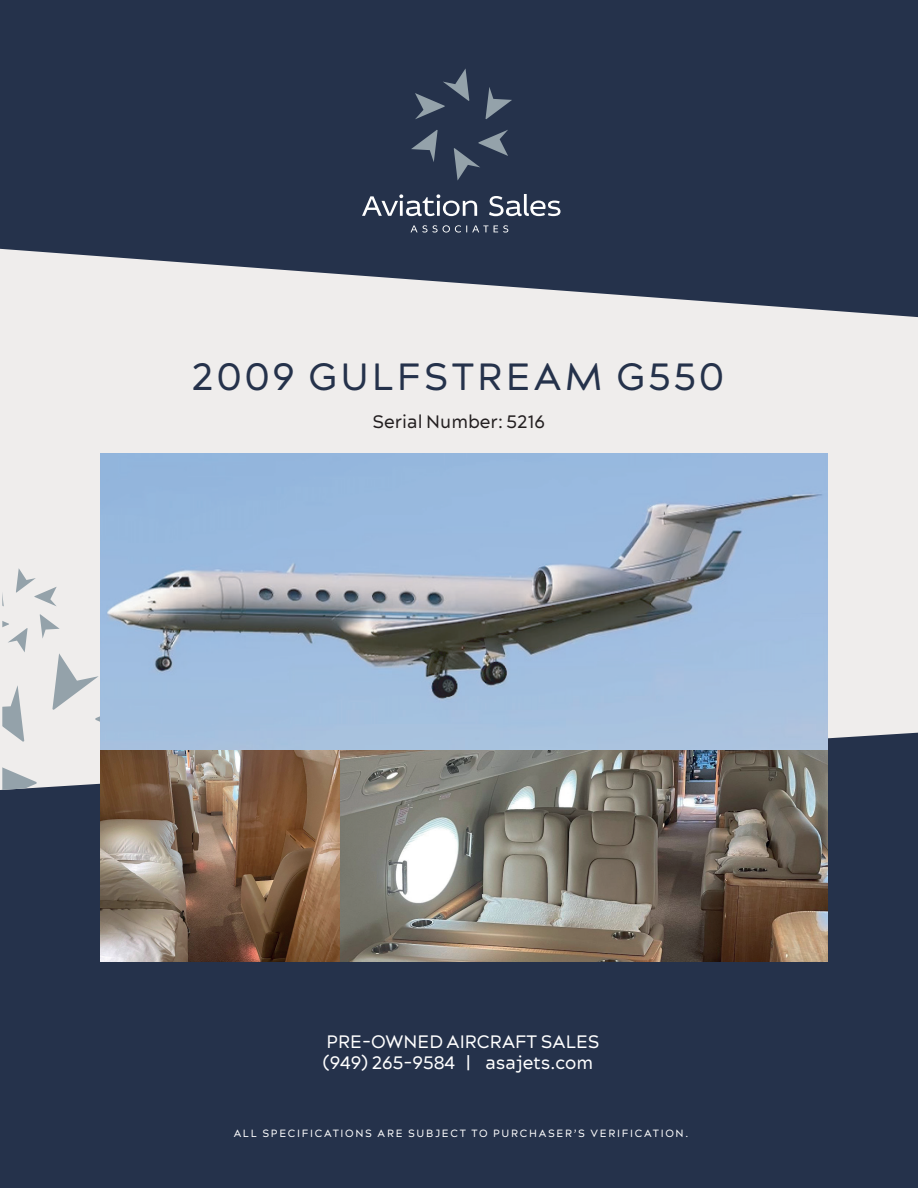
<style>
.page{position:relative;width:918px;height:1188px;background:#fff}
.page>*{position:absolute;margin:0;border:0;box-sizing:border-box;transform-origin:0 0}
.t1{font:37.95px "Acherus Grotesque";letter-spacing:.08em;color:#25324b}
.t2{font:18px/21.6px "Acherus Grotesque";color:#fff}
.t3{font:18px "Acherus Grotesque";color:#231f20}
.t4{font:10.5px "Acherus Grotesque";letter-spacing:.16em;color:#fff}
</style>
<div class="page">
<div style="left:0;top:706px;width:918px;height:482px;background:#25324b"></div>
<div style="left:0;top:0;width:918px;height:445px;background:#25324b"></div>
<svg style="left:0;top:249px;width:918px;height:541px;fill:#efedec"></svg>
<svg style="left:411px;top:68px;width:101px;height:113px"></svg>
<svg style="left:362px;top:194px;width:199px;height:39px"></svg>
<svg style="left:2px;top:568px;width:99px;height:222px;background:#e0e0e1"></svg>
<img style="left:340px;top:750px;width:487px;height:211px">
<img style="left:101px;top:750px;width:239px;height:211px">
<img style="left:101px;top:454px;width:726px;height:296px">
<h1 class="t1" style="left:192px;top:352px;width:534px">2009 GULFSTREAM G550</h1>
<h2 class="t3" style="left:372px;top:410px;width:174px">Serial Number: 5216</h2>
<h2 class="t2" style="left:322px;top:1030px;width:279px">PRE-OWNED AIRCRAFT SALES (949) 265-9584 | asajets.com</h2>
<p class="t4" style="left:234px;top:1127px;width:456px">ALL SPECIFICATIONS ARE SUBJECT TO PURCHASER’S VERIFICATION.</p>
</div>
